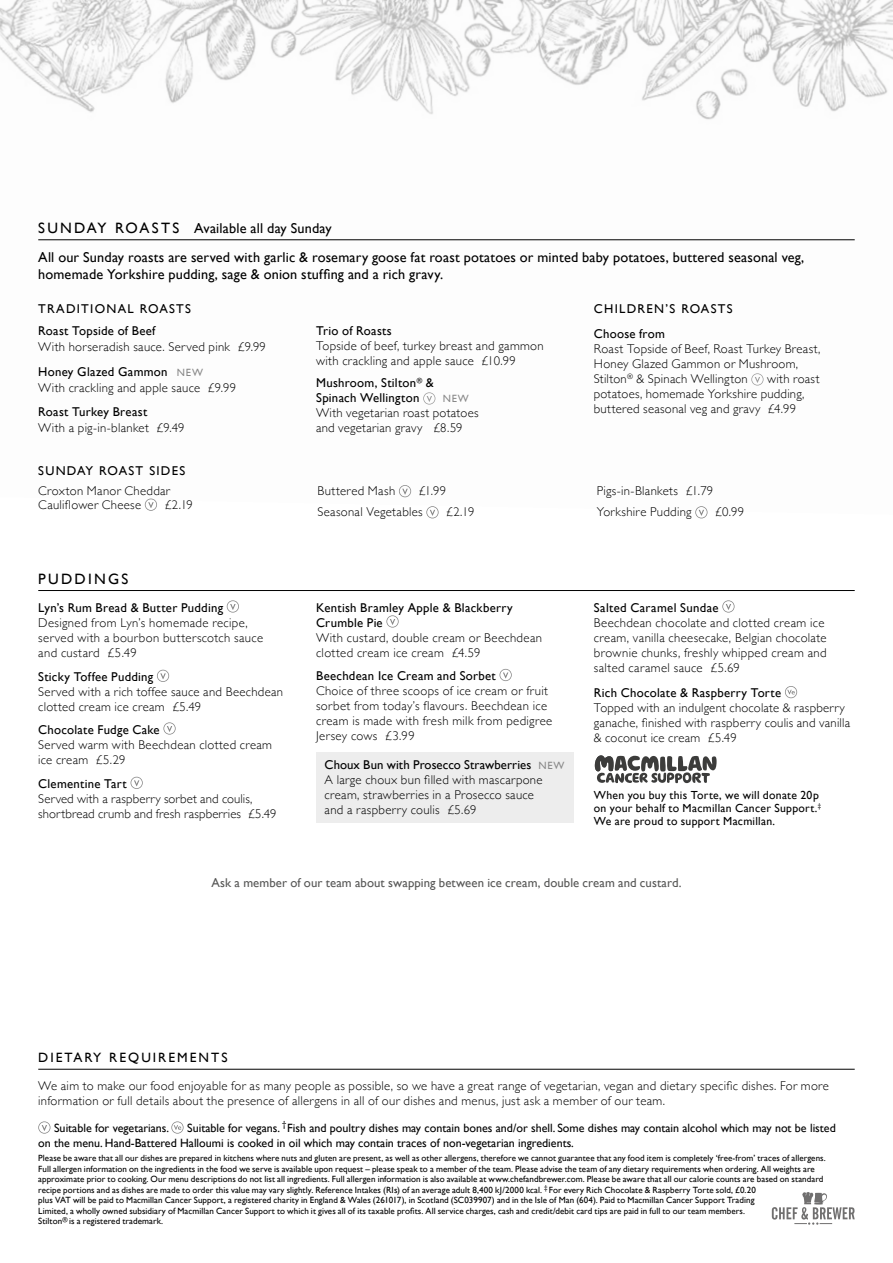
<style>
.page{position:relative;width:893px;height:1263px;background:#fff}
.page>*{position:absolute;margin:0;border:0;box-sizing:border-box;transform-origin:0 0}
.t1{font:15px "Gill Sans";letter-spacing:.15em;color:#000}
.t2{font:14.25px/29.2px "Gill Sans";letter-spacing:.01em;color:#000}
.t3{font:13.5px "Gill Sans";letter-spacing:.15em;color:#000}
.t4{font:300 12.75px/15px "Gill Sans";letter-spacing:.025em;color:#000}
.t5{font:12.75px/15px "Gill Sans";letter-spacing:.02em;color:#000}
.t6{font:12.75px "Gill Sans";letter-spacing:.005em;color:#575756}
.t7{font:12.75px/21.5px "Gill Sans";letter-spacing:.04em;color:#000}
.t8{font:12.75px/25px "Gill Sans";letter-spacing:.08em;color:#000}
.t9{font:12.75px "Gill Sans";letter-spacing:.1em;color:#000}
.t10{font:12px/15px "Gill Sans";color:#000}
.t11{font:11.7px/12.8px "Gill Sans";letter-spacing:.025em;color:#000}
.t12{font:10.5px "Gill Sans";color:#878787}
.t13{font:9px/10.5px "Gill Sans";letter-spacing:.005em;color:#000}
.s1{font-size:15px}
.s2{font-weight:400}
.s3{font-weight:400;font-size:10.5px;color:#878787}
</style>
<div class="page">
<img style="left:0;top:0;width:893px;height:515px">
<hr style="left:38px;top:590px;width:817px;height:1px;background:#000">
<svg style="left:227px;top:600px;width:12px;height:13px"></svg>
<svg style="left:157px;top:670px;width:12px;height:12px"></svg>
<svg style="left:163px;top:722px;width:13px;height:13px"></svg>
<svg style="left:131px;top:777px;width:12px;height:12px"></svg>
<svg style="left:386px;top:615px;width:13px;height:13px"></svg>
<svg style="left:499px;top:669px;width:13px;height:12px"></svg>
<div style="left:316px;top:752px;width:258px;height:71px;background:#ededed"></div>
<svg style="left:722px;top:600px;width:13px;height:13px"></svg>
<svg style="left:785px;top:686px;width:12px;height:12px"></svg>
<svg style="left:595px;top:755px;width:122px;height:28px"></svg>
<svg style="left:38px;top:1121px;width:12px;height:13px"></svg>
<svg style="left:171px;top:1121px;width:13px;height:13px"></svg>
<hr style="left:38px;top:1069px;width:817px;height:1px;background:#000">
<svg style="left:772px;top:1192px;width:83px;height:33px"></svg>
<svg style="left:423px;top:392px;width:12px;height:13px"></svg>
<svg style="left:751px;top:373px;width:12px;height:13px"></svg>
<svg style="left:145px;top:499px;width:12px;height:12px"></svg>
<svg style="left:399px;top:485px;width:12px;height:12px"></svg>
<svg style="left:426px;top:506px;width:13px;height:12px"></svg>
<svg style="left:695px;top:506px;width:12px;height:12px"></svg>
<hr style="left:38px;top:239px;width:817px;height:1px;background:#000">
<p class="t2" style="left:38px;top:213px;width:768px"><span class="s1">SUNDAY ROASTS</span> Available all day Sunday<br>All our Sunday roasts are served with garlic &amp; rosemary goose fat roast potatoes or minted baby potatoes, buttered seasonal veg,</p>
<p class="t2" style="left:38px;top:259px;width:406px">homemade Yorkshire pudding, sage &amp; onion stuffing and a rich gravy.</p>
<p class="t7" style="left:38px;top:298px;width:154px">TRADITIONAL ROASTS<br>Roast Topside of Beef</p>
<p class="t4" style="left:38px;top:333px;width:229px;line-height:25.2px">With horseradish sauce. Served pink £9.99<br><span class="s2">Honey Glazed Gammon</span> <span class="s3">NEW</span></p>
<p class="t4" style="left:38px;top:379px;width:199px">With crackling and apple sauce £9.99</p>
<p class="t5" style="left:38px;top:404px;width:110px">Roast Turkey Breast</p>
<p class="t4" style="left:38px;top:420px;width:148px">With a pig-in-blanket £9.49</p>
<p class="t9" style="left:38px;top:463px;width:149px">SUNDAY ROAST SIDES</p>
<p class="t4" style="left:38px;top:484px;width:133px;line-height:13.5px">Croxton Manor Cheddar<br>Cauliflower Cheese</p>
<p class="t4" style="left:164px;top:496px;width:30px">£2.19</p>
<p class="t1" style="left:38px;top:570px;width:91px">PUDDINGS</p>
<p class="t5" style="left:38px;top:600px;width:186px">Lyn’s Rum Bread &amp; Butter Pudding</p>
<p class="t4" style="left:38px;top:614px;width:226px">Designed from Lyn’s homemade recipe, served with a bourbon butterscotch sauce and custard £5.49</p>
<p class="t5" style="left:38px;top:669px;width:116px">Sticky Toffee Pudding</p>
<p class="t4" style="left:38px;top:684px;width:246px">Served with a rich toffee sauce and Beechdean clotted cream ice cream £5.49</p>
<p class="t5" style="left:38px;top:722px;width:123px">Chocolate Fudge Cake</p>
<p class="t4" style="left:38px;top:736px;width:235px">Served warm with Beechdean clotted cream ice cream £5.29</p>
<p class="t5" style="left:38px;top:776px;width:90px">Clementine Tart</p>
<p class="t4" style="left:38px;top:791px;width:240px">Served with a raspberry sorbet and coulis, shortbread crumb and fresh raspberries £5.49</p>
<p class="t5" style="left:316px;top:323px;width:77px">Trio of Roasts</p>
<p class="t4" style="left:316px;top:337px;width:229px">Topside of beef, turkey breast and gammon with crackling and apple sauce £10.99</p>
<p class="t5" style="left:316px;top:375px;width:119px">Mushroom, Stilton<sup>®</sup> &amp;<br>Spinach Wellington</p>
<p class="t12" style="left:443px;top:393px;width:28px">NEW</p>
<p class="t4" style="left:316px;top:405px;width:164px">With vegetarian roast potatoes and vegetarian gravy £8.59</p>
<p class="t4" style="left:317px;top:480px;width:130px;line-height:21.1px;text-indent:101px">£1.99<br>Seasonal Vegetables</p>
<p class="t4" style="left:317px;top:483px;width:79px">Buttered Mash</p>
<p class="t4" style="left:446px;top:504px;width:30px">£2.19</p>
<p class="t8" style="left:594px;top:296px;width:140px">CHILDREN’S ROASTS<br>Choose from</p>
<p class="t4" style="left:594px;top:341px;width:228px">Roast Topside of Beef, Roast Turkey Breast,<br>Honey Glazed Gammon or Mushroom,<br>Stilton<sup>®</sup> &amp; Spinach Wellington</p>
<p class="t4" style="left:594px;top:371px;width:227px;text-indent:173px">with roast potatoes, homemade Yorkshire pudding, buttered seasonal veg and gravy £4.99</p>
<p class="t4" style="left:597px;top:480px;width:118px;line-height:21.1px">Pigs-in-Blankets £1.79<br>Yorkshire Pudding</p>
<p class="t4" style="left:715px;top:504px;width:31px">£0.99</p>
<p class="t5" style="left:316px;top:600px;width:198px">Kentish Bramley Apple &amp; Blackberry<br>Crumble Pie</p>
<p class="t4" style="left:316px;top:629px;width:227px">With custard, double cream or Beechdean clotted cream ice cream £4.59</p>
<p class="t5" style="left:316px;top:668px;width:181px">Beechdean Ice Cream and Sorbet</p>
<p class="t4" style="left:316px;top:683px;width:238px">Choice of three scoops of ice cream or fruit sorbet from today’s flavours. Beechdean ice cream is made with fresh milk from pedigree Jersey cows £3.99</p>
<p class="t4" style="left:325px;top:757px;width:241px"><span class="s2">Choux Bun with Prosecco Strawberries</span> <span class="s3">NEW </span>A large choux bun filled with mascarpone cream, strawberries in a Prosecco sauce<br>and a raspberry coulis £5.69</p>
<p class="t5" style="left:594px;top:600px;width:126px">Salted Caramel Sundae</p>
<p class="t4" style="left:594px;top:614px;width:234px">Beechdean chocolate and clotted cream ice cream, vanilla cheesecake, Belgian chocolate brownie chunks, freshly whipped cream and salted caramel sauce £5.69</p>
<p class="t5" style="left:594px;top:685px;width:189px">Rich Chocolate &amp; Raspberry Torte</p>
<p class="t4" style="left:594px;top:700px;width:258px">Topped with an indulgent chocolate &amp; raspberry ganache, finished with raspberry coulis and vanilla &amp; coconut ice cream £5.49</p>
<p class="t11" style="left:594px;top:789px;width:229px">When you buy this Torte, we will donate 20p on your behalf to Macmillan Cancer Support.<sup>‡<br></sup>We are proud to support Macmillan.</p>
<p class="t6" style="left:211px;top:875px;width:472px">Ask a member of our team about swapping between ice cream, double cream and custard.</p>
<p class="t3" style="left:38px;top:1050px;width:191px">DIETARY REQUIREMENTS</p>
<p class="t4" style="left:38px;top:1078px;width:792px">We aim to make our food enjoyable for as many people as possible, so we have a great range of vegetarian, vegan and dietary specific dishes. For more information or full details about the presence of allergens in all of our dishes and menus, just ask a member of our team.</p>
<p class="t10" style="left:38px;top:1120px;width:799px;text-indent:149px">Suitable for vegans. <sup>†</sup> Fish and poultry dishes may contain bones and/or shell. Some dishes may contain alcohol which may not be listed on the menu. Hand-Battered Halloumi is cooked in oil which may contain traces of non-vegetarian ingredients.</p>
<p class="t13" style="left:38px;top:1153px;width:789px">Please be aware that all our dishes are prepared in kitchens where nuts and gluten are present, as well as other allergens, therefore we cannot guarantee that any food item is completely ‘free-from’ traces of allergens.<br>Full allergen information on the ingredients in the food we serve is available upon request – please speak to a member of the team. Please advise the team of any dietary requirements when ordering. All weights are approximate prior to cooking. Our menu descriptions do not list all ingredients. Full allergen information is also available at www.chefandbrewer.com. Please be aware that all our calorie counts are based on standard recipe portions and as dishes are made to order this value may vary slightly. Reference Intakes (RIs) of an average adult 8,400 kJ/2000 kcal. <sup>‡</sup> For every Rich Chocolate &amp; Raspberry Torte sold, £0.20<br>plus VAT will be paid to Macmillan Cancer Support, a registered charity in England &amp; Wales (261017), in Scotland (SC039907) and in the Isle of Man (604). Paid to Macmillan Cancer Support Trading<br>Limited, a wholly owned subsidiary of Macmillan Cancer Support to which it gives all of its taxable profits. All service charges, cash and credit/debit card tips are paid in full to our team members.<br>Stilton<sup>®</sup> is a registered trademark.</p>
<p class="t10" style="left:54px;top:1120px;width:117px">Suitable for vegetarians.</p>
</div>
